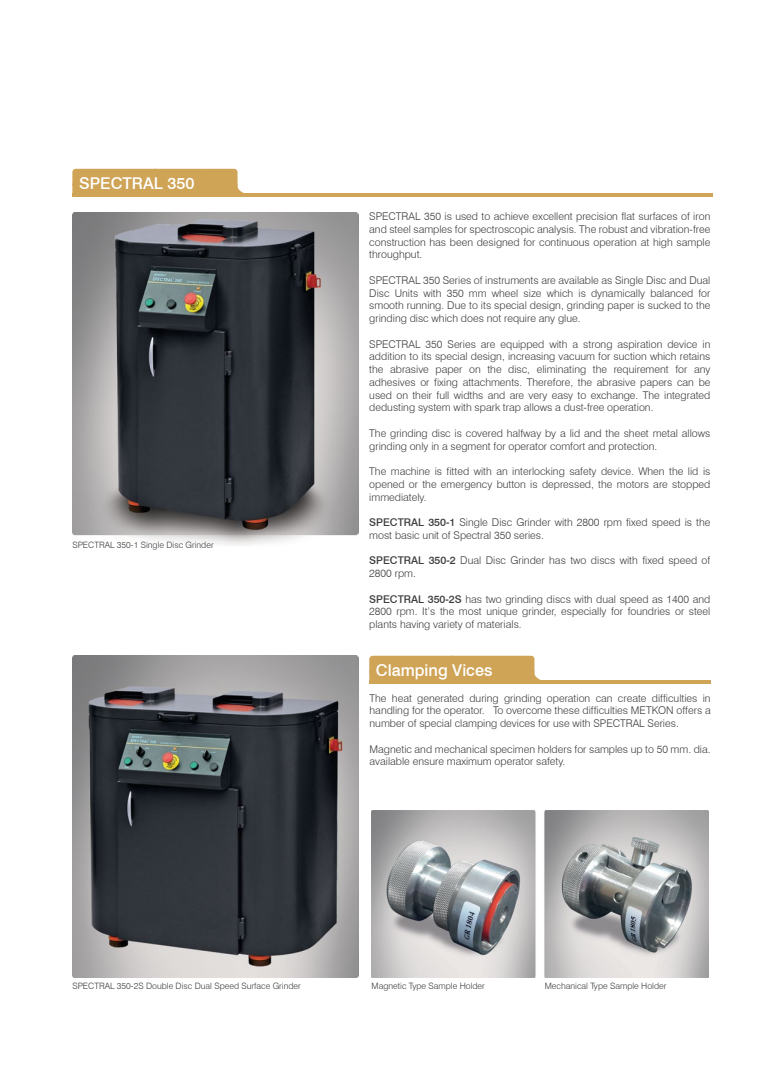
<style>
.page{position:relative;width:780px;height:1088px;background:#fff}
.page>*{position:absolute;margin:0;border:0;box-sizing:border-box;transform-origin:0 0}
.t1{font:500 16.25px "Swiss 721 BT";color:#fff}
.t2{font:300 10.62px/12.8px "Swiss 721 BT";color:#3c3c3b;text-align:justify}
.t3{font:300 8.75px "Swiss 721 BT";color:#3c3c3b}
.s1{font-weight:500}
</style>
<div class="page">
<div style="left:72px;top:169px;width:172px;height:24px;background:#cfa456"></div>
<hr style="left:72px;top:193px;width:641px;height:4px;background:#cfa456">
<div style="left:369px;top:656px;width:172px;height:24px;background:#cfa456"></div>
<hr style="left:369px;top:680px;width:341px;height:4px;background:#cfa456">
<img style="left:72px;top:212px;width:287px;height:334px">
<img style="left:72px;top:656px;width:287px;height:322px">
<img style="left:371px;top:811px;width:337px;height:167px">
<h1 class="t1" style="left:79px;top:173px;width:117px">SPECTRAL 350</h1>
<p class="t3" style="left:72px;top:539px;width:143px">SPECTRAL 350-1 Single Disc Grinder</p>
<p class="t2" style="left:369px;top:210px;width:342px">SPECTRAL 350 is used to achieve excellent precision flat surfaces of iron and steel samples for spectroscopic analysis. The robust and vibration-free construction has been designed for continuous operation at high sample throughput.</p>
<p class="t2" style="left:369px;top:274px;width:342px">SPECTRAL 350 Series of instruments are available as Single Disc and Dual Disc Units with 350 mm wheel size which is dynamically balanced for smooth running. Due to its special design, grinding paper is sucked to the grinding disc which does not require any glue.</p>
<p class="t2" style="left:369px;top:337px;width:342px">SPECTRAL 350 Series are equipped with a strong aspiration device in addition to its special design, increasing vacuum for suction which retains the abrasive paper on the disc, eliminating the requirement for any adhesives or fixing attachments. Therefore, the abrasive papers can be used on their full widths and are very easy to exchange. The integrated dedusting system with spark trap allows a dust-free operation.</p>
<p class="t2" style="left:369px;top:427px;width:342px">The grinding disc is covered halfway by a lid and the sheet metal allows grinding only in a segment for operator comfort and protection.</p>
<p class="t2" style="left:369px;top:465px;width:342px">The machine is fitted with an interlocking safety device. When the lid is opened or the emergency button is depressed, the motors are stopped immediately.</p>
<p class="t2" style="left:369px;top:516px;width:342px"><span class="s1">SPECTRAL 350-1</span> Single Disc Grinder with 2800 rpm fixed speed is the most basic unit of Spectral 350 series.</p>
<p class="t2" style="left:369px;top:554px;width:342px"><span class="s1">SPECTRAL 350-2</span> Dual Disc Grinder has two discs with fixed speed of<br>2800 rpm.</p>
<p class="t2" style="left:369px;top:592px;width:342px"><span class="s1">SPECTRAL 350-2S</span> has two grinding discs with dual speed as 1400 and 2800 rpm. It’s the most unique grinder, especially for foundries or steel plants having variety of materials.</p>
<h1 class="t1" style="left:376px;top:660px;width:118px">Clamping Vices</h1>
<p class="t2" style="left:369px;top:691px;width:343px">The heat generated during grinding operation can create difficulties in handling for the operator. To overcome these difficulties METKON offers a number of special clamping devices for use with SPECTRAL Series.</p>
<p class="t2" style="left:369px;top:742px;width:342px">Magnetic and mechanical specimen holders for samples up to 50 mm. dia. available ensure maximum operator safety.</p>
<p class="t3" style="left:72px;top:981px;width:230px">SPECTRAL 350-2S Double Disc Dual Speed Surface Grinder</p>
<p class="t3" style="left:371px;top:981px;width:115px">Magnetic Type Sample Holder</p>
<p class="t3" style="left:545px;top:981px;width:123px">Mechanical Type Sample Holder</p>
</div>
